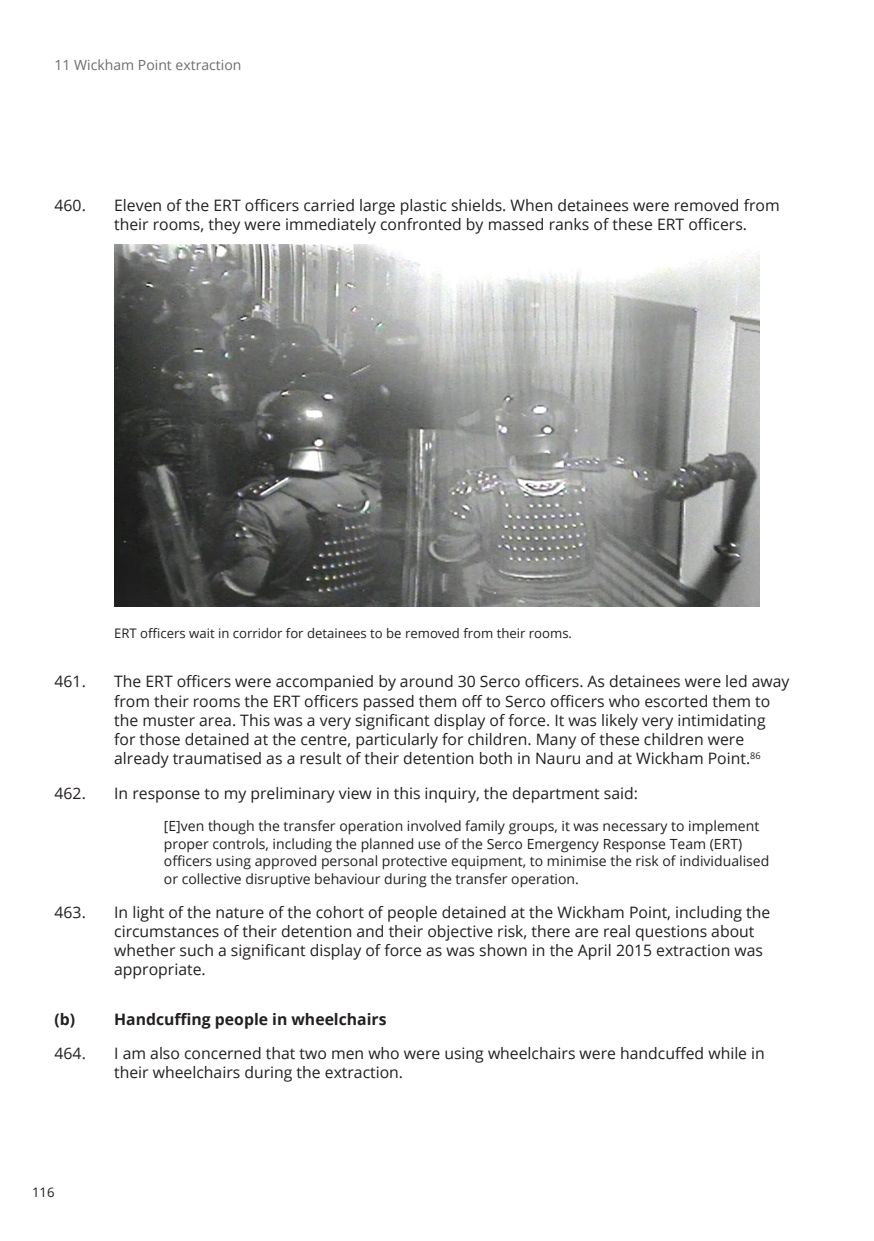
<style>
.page{position:relative;width:874px;height:1241px;background:#fff}
.page>*{position:absolute;margin:0;border:0;box-sizing:border-box;transform-origin:0 0}
.t1{font:15.75px/19.2px "Open Sans";color:#231f20}
.t2{font:700 15.75px "Open Sans";color:#231f20}
.Body_Quote_10mm__3{font:14px/17.5px "Open Sans";color:#231f20}
.Master_Header{font:14px "Open Sans";color:#6c6d70}
.Caption_7_5pt{font:13.12px "Open Sans";color:#231f20}
</style>
<div class="page">
<img style="left:114px;top:244px;width:645px;height:362px">
<p class="Master_Header" style="left:55px;top:56px;width:188px">11 Wickham Point extraction</p>
<p class="t1" style="left:55px;top:195px;width:33px">460.</p>
<p class="t1" style="left:114px;top:195px;width:666px">Eleven of the ERT officers carried large plastic shields. When detainees were removed from their rooms, they were immediately confronted by massed ranks of these ERT officers.</p>
<p class="Caption_7_5pt" style="left:114px;top:624px;width:459px">ERT officers wait in corridor for detainees to be removed from their rooms.</p>
<p class="t1" style="left:55px;top:671px;width:33px">461.</p>
<p class="t1" style="left:114px;top:671px;width:676px">The ERT officers were accompanied by around 30 Serco officers. As detainees were led away from their rooms the ERT officers passed them off to Serco officers who escorted them to the muster area. This was a very significant display of force. It was likely very intimidating for those detained at the centre, particularly for children. Many of these children were already traumatised as a result of their detention both in Nauru and at Wickham Point.<sup>86</sup></p>
<p class="t1" style="left:55px;top:782px;width:33px">462.</p>
<p class="t1" style="left:114px;top:782px;width:525px">In response to my preliminary view in this inquiry, the department said:</p>
<p class="Body_Quote_10mm__3" style="left:164px;top:816px;width:606px">[E]ven though the transfer operation involved family groups, it was necessary to implement proper controls, including the planned use of the Serco Emergency Response Team (ERT) officers using approved personal protective equipment, to minimise the risk of individualised or collective disruptive behaviour during the transfer operation.</p>
<p class="t1" style="left:55px;top:901px;width:33px">463.</p>
<p class="t1" style="left:114px;top:901px;width:657px">In light of the nature of the cohort of people detained at the Wickham Point, including the circumstances of their detention and their objective risk, there are real questions about whether such a significant display of force as was shown in the April 2015 extraction was appropriate.</p>
<p class="t2" style="left:55px;top:1007px;width:22px">(b)</p>
<p class="t2" style="left:114px;top:1007px;width:274px">Handcuffing people in wheelchairs</p>
<p class="t1" style="left:55px;top:1042px;width:33px">464.</p>
<p class="t1" style="left:114px;top:1042px;width:652px">I am also concerned that two men who were using wheelchairs were handcuffed while in their wheelchairs during the extraction.</p>
<p class="Caption_7_5pt" style="left:32px;top:1183px;width:24px">116</p>
</div>
